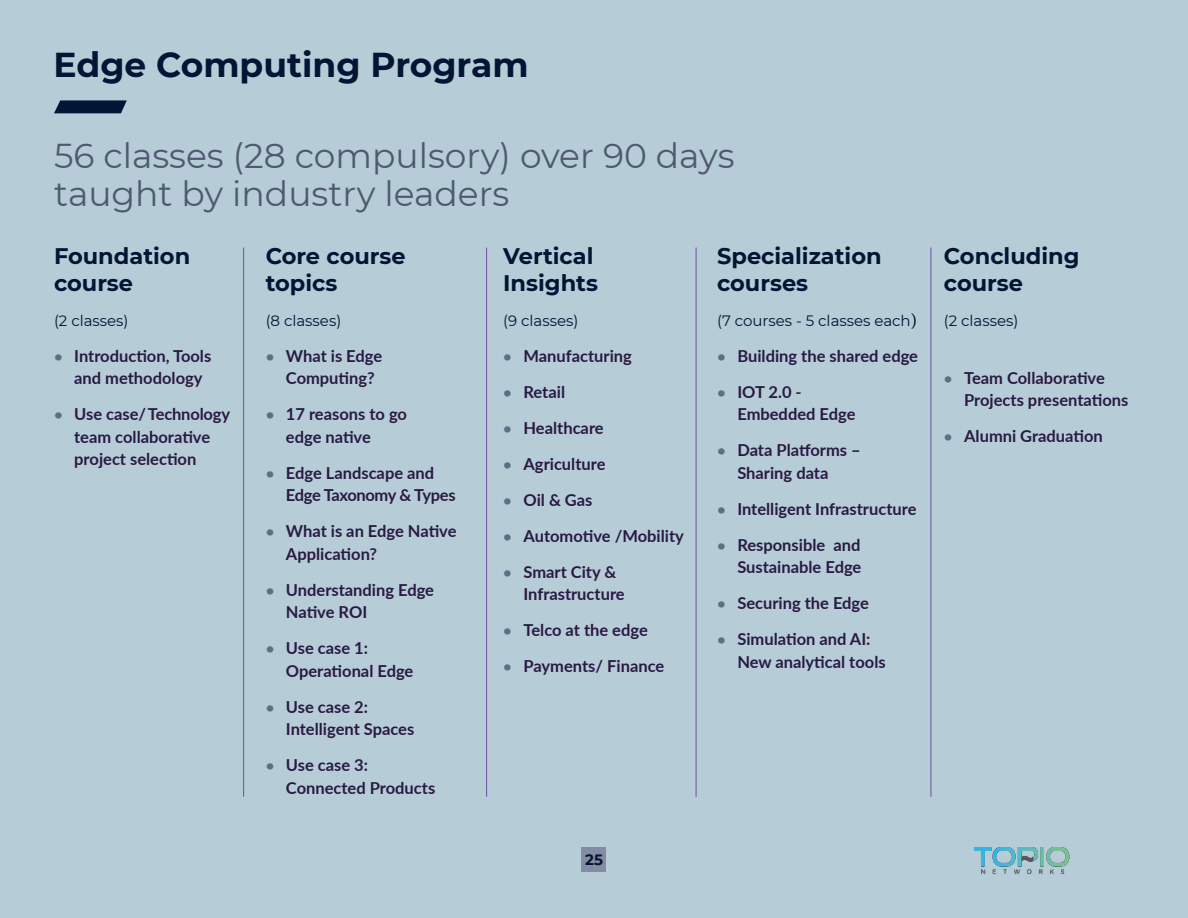
<style>
.page{position:relative;width:1188px;height:918px;background:#b6cdd7}
.page>*{position:absolute;margin:0;border:0;box-sizing:border-box;transform-origin:0 0}
.t1{font:34.5px "Montserrat";color:#4f5a71}
.t2{font:700 34.5px "Montserrat";color:#041434}
.t3{font:700 22.5px/27px "Montserrat";color:#041434}
.t4{font:700 16.5px/22.5px "Lato";color:#2a1a44}
.t5{font:700 16.5px/22.5px "Lato";letter-spacing:-.02em;color:#2a1a44}
.t6{font:15px "Montserrat";color:#041434}
.t7{font:700 15px "Montserrat";color:#041434}
.s1{font-size:15px;color:#616d87}
.s2{font-family:"Minion Pro";font-size:18px;color:#000}
</style>
<div class="page">
<img style="left:974px;top:848px;width:96px;height:27px">
<div style="left:582px;top:847px;width:24px;height:25px;background:#838ca0"></div>
<svg style="left:54px;top:100px;width:73px;height:13px"></svg>
<hr style="left:243px;top:248px;width:1px;height:548px;background:#7a5ba9">
<hr style="left:486px;top:248px;width:1px;height:548px;background:#7a5ba9">
<hr style="left:696px;top:248px;width:1px;height:548px;background:#7a5ba9">
<hr style="left:930px;top:248px;width:2px;height:548px;background:#7a5ba9">
<p class="t2" style="left:54px;top:40px;width:477px">Edge Computing Program</p>
<p class="t1" style="left:54px;top:132px;width:682px">56 classes (28 compulsory) over 90 days</p>
<p class="t1" style="left:54px;top:170px;width:457px">taught by industry leaders</p>
<p class="t3" style="left:54px;top:241px;width:138px">Foundation course</p>
<p class="t6" style="left:54px;top:310px;width:76px">(2 classes)</p>
<p class="t4" style="left:74px;top:344px;width:139px;text-indent:-20px"><span class="s1">•</span> Introduction, Tools and methodology</p>
<p class="t4" style="left:74px;top:402px;width:157px;text-indent:-20px"><span class="s1">•</span> Use case/Technology team collaborative project selection</p>
<p class="t3" style="left:266px;top:241px;width:141px">Core course topics</p>
<p class="t6" style="left:266px;top:310px;width:77px">(8 classes)</p>
<p class="t4" style="left:286px;top:344px;width:98px;text-indent:-20px"><span class="s1">•</span> What is Edge<br>Computing?</p>
<p class="t4" style="left:286px;top:402px;width:123px;text-indent:-20px"><span class="s1">•</span> 17 reasons to go edge native</p>
<p class="t5" style="left:286px;top:461px;width:171px;text-indent:-20px"><span class="s1">•</span> Edge Landscape and<br>Edge Taxonomy &amp; Types</p>
<p class="t4" style="left:286px;top:519px;width:172px;text-indent:-20px"><span class="s1">•</span> What is an Edge Native<br>Application?</p>
<p class="t4" style="left:286px;top:578px;width:150px;text-indent:-20px"><span class="s1">•</span> Understanding Edge<br>Native ROI</p>
<p class="t4" style="left:286px;top:636px;width:129px;text-indent:-20px"><span class="s1">•</span> Use case 1:<br>Operational Edge</p>
<p class="t4" style="left:286px;top:695px;width:130px;text-indent:-20px"><span class="s1">•</span> Use case 2:<br>Intelligent Spaces</p>
<p class="t4" style="left:286px;top:753px;width:151px;text-indent:-20px"><span class="s1">•</span> Use case 3:<br>Connected Products</p>
<p class="t3" style="left:503px;top:241px;width:96px">Vertical<br>Insights</p>
<p class="t6" style="left:503px;top:310px;width:77px">(9 classes)</p>
<p class="t4" style="left:503px;top:344px;width:130px"><span class="s1">•</span> Manufacturing</p>
<p class="t4" style="left:503px;top:380px;width:63px"><span class="s1">•</span> Retail</p>
<p class="t4" style="left:503px;top:416px;width:102px"><span class="s1">•</span> Healthcare</p>
<p class="t4" style="left:503px;top:452px;width:104px"><span class="s1">•</span> Agriculture</p>
<p class="t4" style="left:503px;top:488px;width:91px"><span class="s1">•</span> Oil &amp; Gas</p>
<p class="t4" style="left:503px;top:524px;width:182px"><span class="s1">•</span> Automotive /Mobility</p>
<p class="t4" style="left:524px;top:560px;width:103px;text-indent:-20px"><span class="s1">•</span> Smart City &amp;<br>Infrastructure</p>
<p class="t4" style="left:503px;top:618px;width:146px"><span class="s1">•</span> Telco at the edge</p>
<p class="t4" style="left:503px;top:654px;width:163px"><span class="s1">•</span> Payments/ Finance</p>
<p class="t3" style="left:717px;top:241px;width:166px">Specialization courses</p>
<p class="t6" style="left:717px;top:310px;width:201px">(7 courses - 5 classes each<span class="s2">)</span></p>
<p class="t4" style="left:717px;top:344px;width:202px"><span class="s1">•</span> Building the shared edge</p>
<p class="t4" style="left:737px;top:380px;width:120px;text-indent:-20px"><span class="s1">•</span> IOT 2.0 -<br>Embedded Edge</p>
<p class="t4" style="left:737px;top:438px;width:125px;text-indent:-20px"><span class="s1">•</span> Data Platforms –<br>Sharing data</p>
<p class="t4" style="left:717px;top:497px;width:201px"><span class="s1">•</span> Intelligent Infrastructure</p>
<p class="t4" style="left:717px;top:533px;width:146px;text-align:right"><span class="s1">•</span> Responsible and<br>Sustainable Edge</p>
<p class="t4" style="left:717px;top:591px;width:153px"><span class="s1">•</span> Securing the Edge</p>
<p class="t4" style="left:737px;top:627px;width:150px;text-indent:-20px"><span class="s1">•</span> Simulation and AI:<br>New analytical tools</p>
<p class="t7" style="left:585px;top:849px;width:19px">25</p>
<p class="t3" style="left:944px;top:241px;width:137px">Concluding course</p>
<p class="t6" style="left:944px;top:310px;width:76px">(2 classes)</p>
<p class="t4" style="left:964px;top:366px;width:166px;text-indent:-20px"><span class="s1">•</span> Team Collaborative<br>Projects presentations</p>
<p class="t4" style="left:944px;top:424px;width:161px"><span class="s1">•</span> Alumni Graduation</p>
</div>
